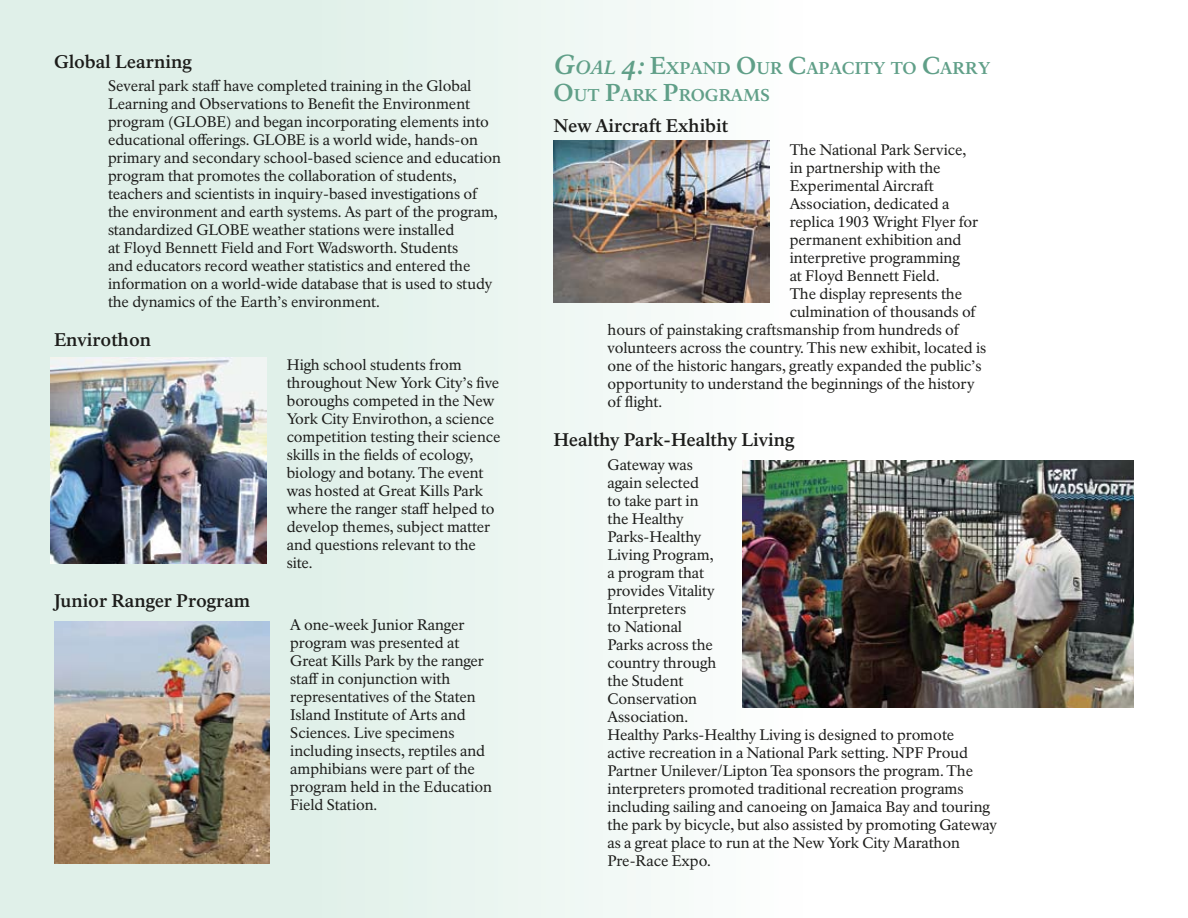
<style>
.page{position:relative;width:1188px;height:918px;background:#fff}
.page>*{position:absolute;margin:0;border:0;box-sizing:border-box;transform-origin:0 0}
.t1{font:700 18px "NPS Rawlinson OT";letter-spacing:-.005em;color:#1c1c1a}
.t2{font:700 16.8px/27px "NPS Rawlinson OT";color:#609f88}
.t3{font:15px/18px "NPS Rawlinson OT";letter-spacing:-.005em;color:#1c1c1a}
.s1{font-family:"NPS Rawlinson OT Old";font-style:italic;font-size:27px}
.s2{font-family:"NPS Rawlinson OT Old";font-style:italic;font-size:18.9px}
.s3{font-size:24px}
</style>
<div class="page">
<div style="left:0;top:0;width:1188px;height:918px;background:linear-gradient(to right,#daede5,#fff)"></div>
<img style="left:54px;top:621px;width:216px;height:243px">
<img style="left:51px;top:358px;width:216px;height:205px">
<img style="left:742px;top:461px;width:392px;height:247px">
<img style="left:554px;top:141px;width:216px;height:162px">
<p class="t1" style="left:54px;top:50px;width:139px">Global Learning</p>
<p class="t3" style="left:108px;top:77px;width:394px">Several park staff have completed training in the Global Learning and Observations to Benefit the Environment program (GLOBE) and began incorporating elements into educational offerings. GLOBE is a world wide, hands-on primary and secondary school-based science and education program that promotes the collaboration of students, teachers and scientists in inquiry-based investigations of the environment and earth systems. As part of the program, standardized GLOBE weather stations were installed<br>at Floyd Bennett Field and Fort Wadsworth. Students<br>and educators record weather statistics and entered the information on a world-wide database that is used to study the dynamics of the Earth’s environment.</p>
<p class="t1" style="left:54px;top:329px;width:99px">Envirothon</p>
<p class="t3" style="left:287px;top:356px;width:215px">High school students from throughout New York City’s five boroughs competed in the New<br>York City Envirothon, a science competition testing their science skills in the fields of ecology, biology and botany. The event was hosted at Great Kills Park where the ranger staff helped to develop themes, subject matter and questions relevant to the site.</p>
<p class="t1" style="left:54px;top:590px;width:198px">Junior Ranger Program</p>
<p class="t3" style="left:290px;top:616px;width:203px">A one-week Junior Ranger program was presented at<br>Great Kills Park by the ranger staff in conjunction with representatives of the Staten<br>Island Institute of Arts and<br>Sciences. Live specimens including insects, reptiles and amphibians were part of the program held in the Education<br>Field Station.</p>
<p class="t2" style="left:554px;top:55px;width:438px"><span class="s1">G</span><span class="s2">oal</span> <span class="s1">4:</span> <span class="s3">E</span>XPAND <span class="s3">O</span>UR <span class="s3">C</span>APACITY TO <span class="s3">C</span>ARRY<br><span class="s3">O</span>UT <span class="s3">P</span>ARK <span class="s3">P</span>ROGRAMS</p>
<p class="t1" style="left:554px;top:114px;width:176px">New Aircraft Exhibit</p>
<p class="t3" style="left:790px;top:141px;width:178px">The National Park Service,</p>
<p class="t3" style="left:790px;top:159px;width:152px">in partnership with the</p>
<p class="t3" style="left:790px;top:177px;width:146px">Experimental Aircraft</p>
<p class="t3" style="left:790px;top:195px;width:161px">Association, dedicated a</p>
<p class="t3" style="left:790px;top:213px;width:190px">replica 1903 Wright Flyer for</p>
<p class="t3" style="left:790px;top:231px;width:173px">permanent exhibition and</p>
<p class="t3" style="left:790px;top:249px;width:172px">interpretive programming</p>
<p class="t3" style="left:790px;top:267px;width:151px">at Floyd Bennett Field.</p>
<p class="t3" style="left:790px;top:285px;width:174px">The display represents the</p>
<p class="t3" style="left:790px;top:303px;width:187px">culmination of thousands of</p>
<p class="t3" style="left:608px;top:321px;width:353px">hours of painstaking craftsmanship from hundreds of</p>
<p class="t3" style="left:608px;top:339px;width:380px">volunteers across the country. This new exhibit, located is</p>
<p class="t3" style="left:608px;top:357px;width:376px">one of the historic hangars, greatly expanded the public’s</p>
<p class="t3" style="left:608px;top:375px;width:369px">opportunity to understand the beginnings of the history</p>
<p class="t3" style="left:608px;top:393px;width:56px">of flight.</p>
<p class="t1" style="left:554px;top:429px;width:243px">Healthy Park-Healthy Living</p>
<p class="t3" style="left:608px;top:456px;width:391px">Gateway was<br>again selected<br>to take part in<br>the Healthy<br>Parks-Healthy<br>Living Program,<br>a program that<br>provides Vitality<br>Interpreters<br>to National<br>Parks across the<br>country through<br>the Student<br>Conservation<br>Association.<br>Healthy Parks-Healthy Living is designed to promote<br>active recreation in a National Park setting. NPF Proud<br>Partner Unilever/Lipton Tea sponsors the program. The interpreters promoted traditional recreation programs including sailing and canoeing on Jamaica Bay and touring the park by bicycle, but also assisted by promoting Gateway as a great place to run at the New York City Marathon<br>Pre-Race Expo.</p>
</div>
